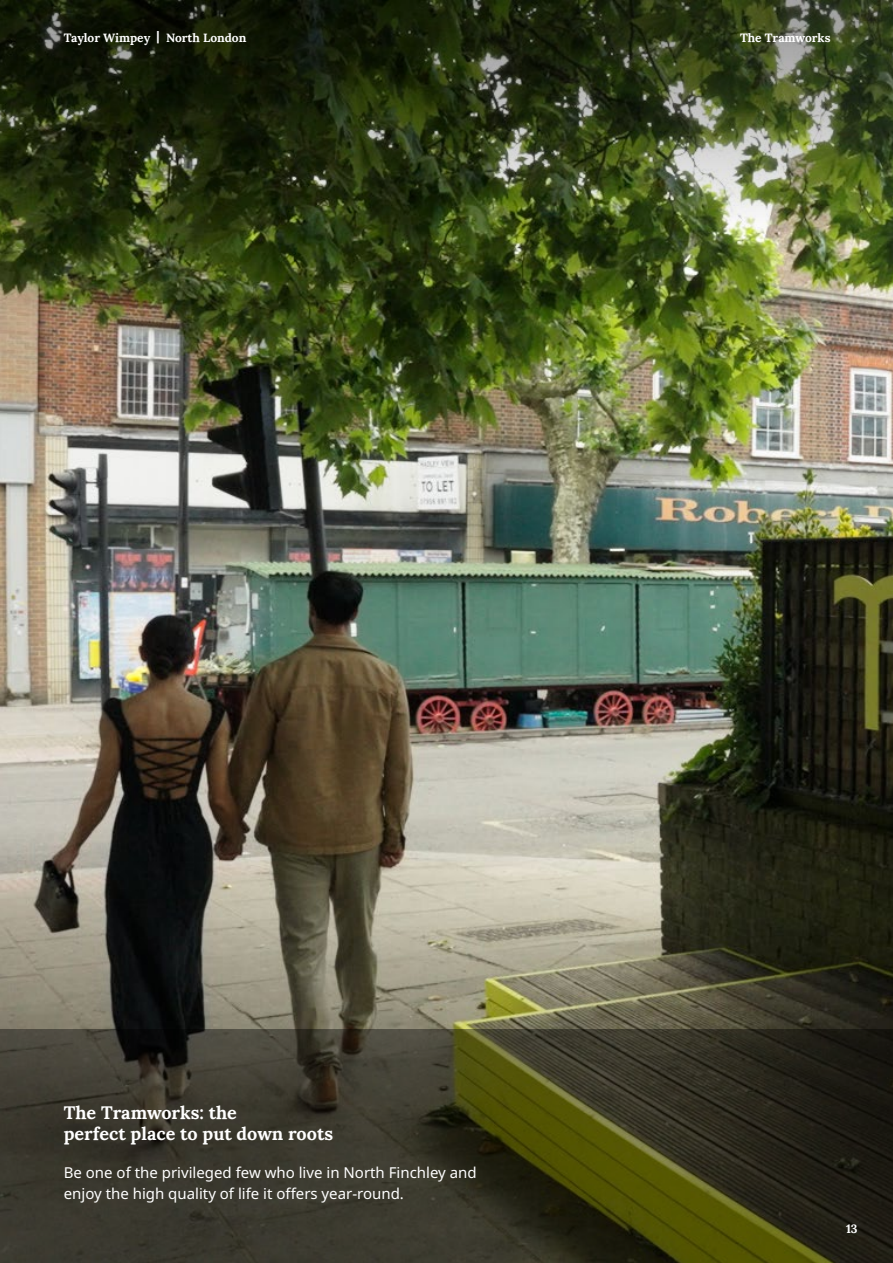
<style>
.page{position:relative;width:893px;height:1263px;background:#fff}
.page>*{position:absolute;margin:0;border:0;box-sizing:border-box;transform-origin:0 0}
.t1{font:700 18px/21px "Lora";color:#fff}
.t2{font:15px/21px "Noto Sans";color:#fff}
.t3{font:700 12px "Lora";color:#fff}
</style>
<div class="page">
<img style="left:0;top:246px;width:893px;height:783px">
<svg style="left:0;top:1029px;width:893px;height:234px;background:#383622"></svg>
<img style="left:0;top:0;width:893px;height:246px">
<p class="t3" style="left:64px;top:27px;width:184px">Taylor Wimpey | North London</p>
<p class="t3" style="left:740px;top:27px;width:92px">The Tramworks</p>
<p class="t1" style="left:64px;top:1100px;width:271px">The Tramworks: the<br>perfect place to put down roots</p>
<p class="t2" style="left:64px;top:1162px;width:414px">Be one of the privileged few who live in North Finchley and enjoy the high quality of life it offers year-round.</p>
<p class="t3" style="left:846px;top:1219px;width:13px">13</p>
</div>
